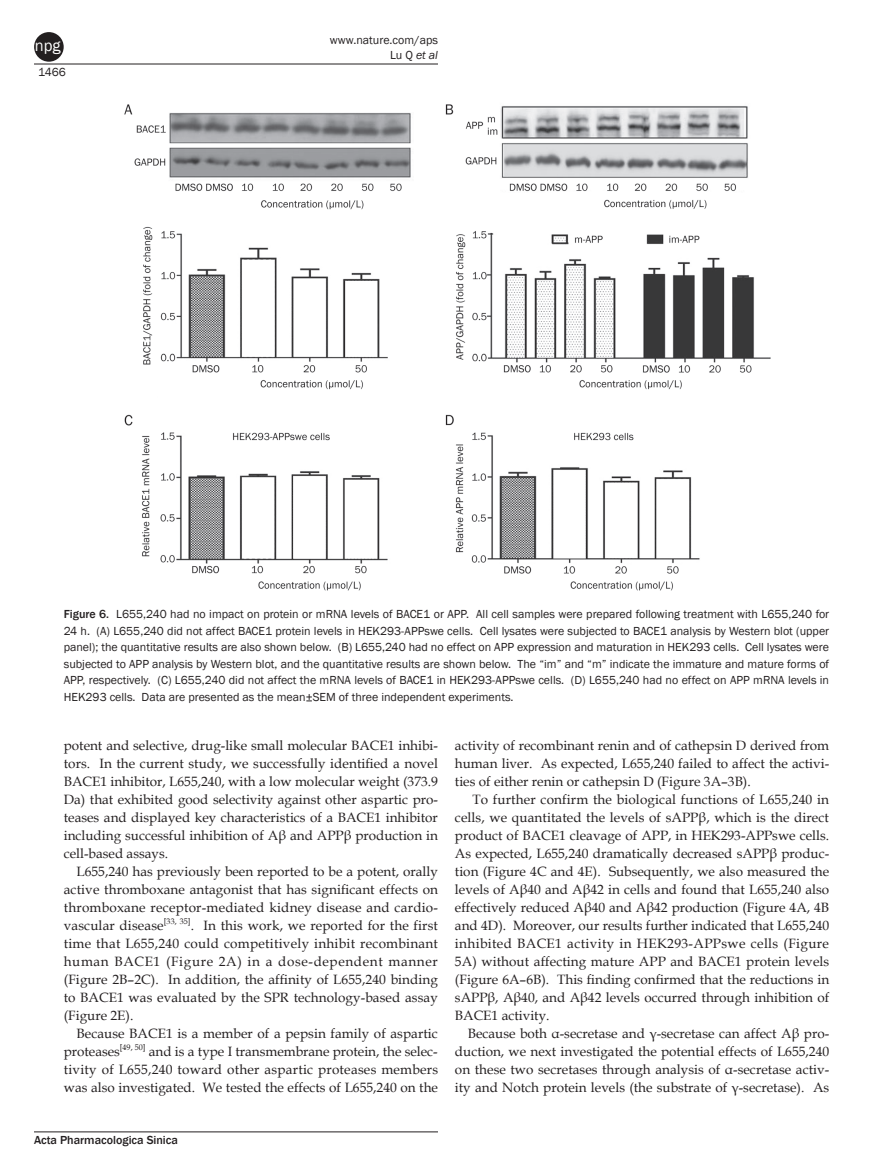
<style>
.page{position:relative;width:893px;height:1170px;background:#fff}
.page>*{position:absolute;margin:0;border:0;box-sizing:border-box;transform-origin:0 0}
.t1{font:16.5px "Franklin Gothic";color:#fff}
.t2{font:13.5px/18px "Book Antiqua";color:#231f20;text-align:justify}
.t3{font:12px/16.5px "Franklin Gothic";color:#231f20;text-align:right}
.t4{font:500 12px "Franklin Gothic";color:#231f20}
.s1{font-style:italic}
.s2{font-weight:500}
</style>
<div class="page">
<hr style="left:34px;top:64px;width:404px;height:1px;background:#231f20">
<hr style="left:34px;top:1131px;width:404px;height:1px;background:#231f20">
<div style="left:34px;top:32px;width:30px;height:30px;background:#231f20;border-radius:50%"></div>
<img style="left:124px;top:104px;width:647px;height:487px">
<p class="t1" style="left:35px;top:35px;width:27px">npg</p>
<p class="t3" style="left:38px;top:64px;width:29px">1466</p>
<p class="t3" style="left:330px;top:32px;width:110px;line-height:15px">www.nature.com/aps<br>Lu Q <span class="s1">et al</span></p>
<p class="t3" style="left:64px;top:606px;width:767px;text-align:justify"><span class="s2">Figure 6.</span> L655,240 had no impact on protein or mRNA levels of BACE1 or APP. All cell samples were prepared following treatment with L655,240 for 24 h. (A) L655,240 did not affect BACE1 protein levels in HEK293-APPswe cells. Cell lysates were subjected to BACE1 analysis by western blot (upper panel); the quantitative results are also shown below. (B) L655,240 had no effect on APP expression and maturation in HEK293 cells. Cell lysates were subjected to APP analysis by western blot, and the quantitative results are shown below. The “im” and “m” indicate the immature and mature forms of APP, respectively. (C) L655,240 did not affect the mRNA levels of BACE1 in HEK293-APPswe cells. (D) L655,240 had no effect on APP mRNA levels in HEK293 cells. Data are presented as the mean±SEM of three independent experiments.</p>
<p class="t2" style="left:64px;top:736px;width:376px">potent and selective, drug-like small molecular BACE1 inhibi&shy;tors. In the current study, we successfully identified a novel BACE1 inhibitor, L655,240, with a low molecular weight (373.9<br>Da) that exhibited good selectivity against other aspartic pro&shy;teases and displayed key characteristics of a BACE1 inhibitor including successful inhibition of Aβ and APPβ production in cell-based assays.</p>
<p class="t2" style="left:64px;top:862px;width:376px;text-indent:13px">L655,240 has previously been reported to be a potent, orally active thromboxane antagonist that has significant effects on thromboxane receptor-mediated kidney disease and cardio&shy;vascular disease<sup>[33,</sup> <sup>35]</sup>. In this work, we reported for the first time that L655,240 could competitively inhibit recombinant human BACE1 (Figure 2A) in a dose-dependent manner (Figure 2B–2C). In addition, the affinity of L655,240 binding to BACE1 was evaluated by the SPR technology-based assay (Figure 2E).</p>
<p class="t2" style="left:64px;top:1024px;width:376px;text-indent:13px">Because BACE1 is a member of a pepsin family of aspartic proteases<sup>[49,</sup> <sup>50]</sup> and is a type I transmembrane protein, the selec&shy;tivity of L655,240 toward other aspartic proteases members was also investigated. We tested the effects of L655,240 on the</p>
<p class="t4" style="left:34px;top:1132px;width:145px">Acta Pharmacologica Sinica</p>
<p class="t2" style="left:455px;top:736px;width:376px">activity of recombinant renin and of cathepsin D derived from human liver. As expected, L655,240 failed to affect the activi&shy;ties of either renin or cathepsin D (Figure 3A–3B).</p>
<p class="t2" style="left:455px;top:790px;width:376px;text-indent:17px">To further confirm the biological functions of L655,240 in cells, we quantitated the levels of sAPPβ, which is the direct product of BACE1 cleavage of APP, in HEK293-APPswe cells.<br>As expected, L655,240 dramatically decreased sAPPβ produc&shy;tion (Figure 4C and 4E). Subsequently, we also measured the levels of Aβ40 and Aβ42 in cells and found that L655,240 also effectively reduced Aβ40 and Aβ42 production (Figure 4A, 4B and 4D). Moreover, our results further indicated that L655,240 inhibited BACE1 activity in HEK293-APPswe cells (Figure 5A) without affecting mature APP and BACE1 protein levels (Figure 6A–6B). This finding confirmed that the reductions in sAPPβ, Aβ40, and Aβ42 levels occurred through inhibition of BACE1 activity.</p>
<p class="t2" style="left:455px;top:1024px;width:376px;text-indent:13px">Because both α-secretase and γ-secretase can affect Aβ pro&shy;duction, we next investigated the potential effects of L655,240 on these two secretases through analysis of α-secretase activ&shy;ity and Notch protein levels (the substrate of γ-secretase). As</p>
</div>
